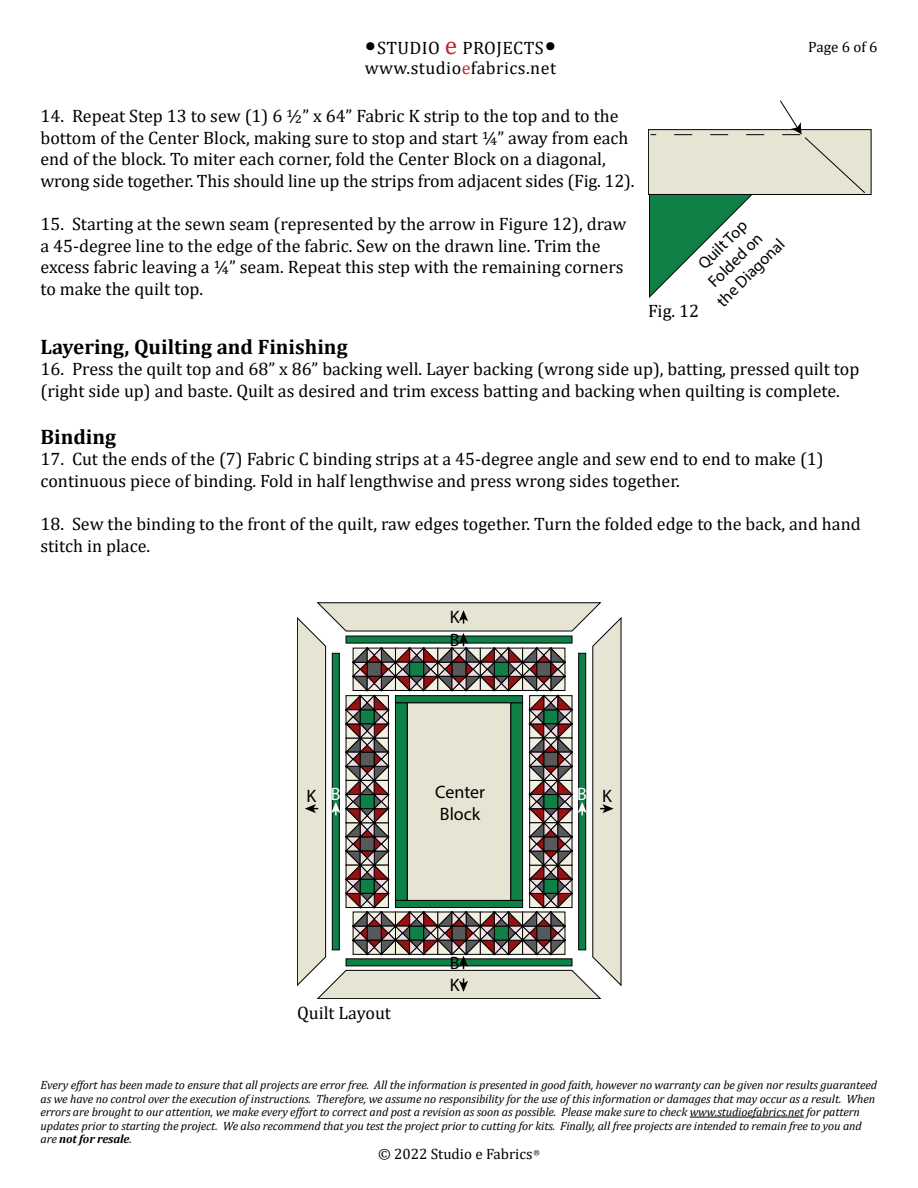
<style>
.page{position:relative;width:918px;height:1188px;background:#fff}
.page>*{position:absolute;margin:0;border:0;box-sizing:border-box;transform-origin:0 0}
.t1{font:700 21px "Cambria";color:#000}
.t2{font:18px/21.6px "Cambria";color:#000}
.t3{font:18px "Cambria";letter-spacing:.025em;color:#000}
.t4{font:18px/21.6px "Myriad Pro";color:#000}
.t5{font:18px "Myriad Pro";color:#fff}
.t6{font:16.5px/19.8px "Myriad Pro";color:#000;text-align:center}
.t7{font:15px "Cambria";color:#000}
.t8{font:italic 12px/13.5px "Cambria";letter-spacing:-.01em;color:#000}
.s1{font-size:27px}
.s2{font-size:25.5px;color:#c1272d}
.s3{color:#c0272e}
.s4{font-weight:700}
</style>
<div class="page">
<hr style="left:690px;top:1117px;width:114px;height:1px;background:#000">
<svg style="left:297px;top:602px;width:324px;height:397px;background:#a9b0a2"></svg>
<svg style="left:649px;top:100px;width:217px;height:198px"></svg>
<p class="t3" style="left:365px;top:37px;width:193px"><span class="s1">•</span>STUDIO <span class="s2">e</span> PROJECTS<span class="s1">•</span></p>
<p class="t3" style="left:365px;top:57px;width:193px">www.studio<span class="s3">e</span>fabrics.net</p>
<p class="t2" style="left:40px;top:105px;width:596px">14. Repeat Step 13 to sew (1) 6 ½” x 64” Fabric K strip to the top and to the bottom of the Center Block, making sure to stop and start ¼” away from each end of the block. To miter each corner, fold the Center Block on a diagonal, wrong side together. This should line up the strips from adjacent sides (Fig. 12).</p>
<p class="t2" style="left:40px;top:213px;width:587px">15. Starting at the sewn seam (represented by the arrow in Figure 12), draw a 45-degree line to the edge of the fabric. Sew on the drawn line. Trim the excess fabric leaving a ¼” seam. Repeat this step with the remaining corners to make the quilt top.</p>
<p class="t6" style="left:684px;top:269px;width:90px;rotate:-45deg">Quilt Top<br>Folded on the Diagonal</p>
<p class="t2" style="left:648px;top:300px;width:53px">Fig. 12</p>
<p class="t7" style="left:808px;top:38px;width:71px">Page 6 of 6</p>
<p class="t1" style="left:40px;top:332px;width:309px">Layering, Quilting and Finishing</p>
<p class="t2" style="left:40px;top:358px;width:820px">16. Press the quilt top and 68” x 86” backing well. Layer backing (wrong side up), batting, pressed quilt top (right side up) and baste. Quilt as desired and trim excess batting and backing when quilting is complete.</p>
<p class="t1" style="left:40px;top:422px;width:77px">Binding</p>
<p class="t2" style="left:40px;top:448px;width:785px">17. Cut the ends of the (7) Fabric C binding strips at a 45-degree angle and sew end to end to make (1) continuous piece of binding. Fold in half lengthwise and press wrong sides together.</p>
<p class="t2" style="left:40px;top:513px;width:822px">18. Sew the binding to the front of the quilt, raw edges together. Turn the folded edge to the back, and hand stitch in place.</p>
<p class="t4" style="left:450px;top:606px;width:11px">K</p>
<p class="t4" style="left:450px;top:629px;width:11px">B</p>
<p class="t4" style="left:435px;top:781px;width:52px">Center<br>Block</p>
<p class="t5" style="left:331px;top:782px;width:11px">B</p>
<p class="t5" style="left:577px;top:782px;width:11px">B</p>
<p class="t4" style="left:307px;top:784px;width:11px">K</p>
<p class="t4" style="left:602px;top:784px;width:11px">K</p>
<p class="t4" style="left:450px;top:951px;width:11px">B</p>
<p class="t2" style="left:297px;top:1002px;width:96px">Quilt Layout</p>
<p class="t4" style="left:450px;top:974px;width:11px">K</p>
<p class="t8" style="left:40px;top:1078px;width:838px">Every effort has been made to ensure that all projects are error free. All the information is presented in good faith, however no warranty can be given nor results guaranteed as we have no control over the execution of instructions. Therefore, we assume no responsibility for the use of this information or damages that may occur as a result. When errors are brought to our attention, we make every effort to correct and post a revision as soon as possible. Please make sure to check www.studioefabrics.net for pattern updates prior to starting the project. We also recommend that you test the project prior to cutting for kits. Finally, all free projects are intended to remain free to you and are <span class="s4">not for resale</span>.</p>
<p class="t7" style="left:378px;top:1145px;width:163px">© 2022 Studio e Fabrics<sup>®</sup></p>
</div>
